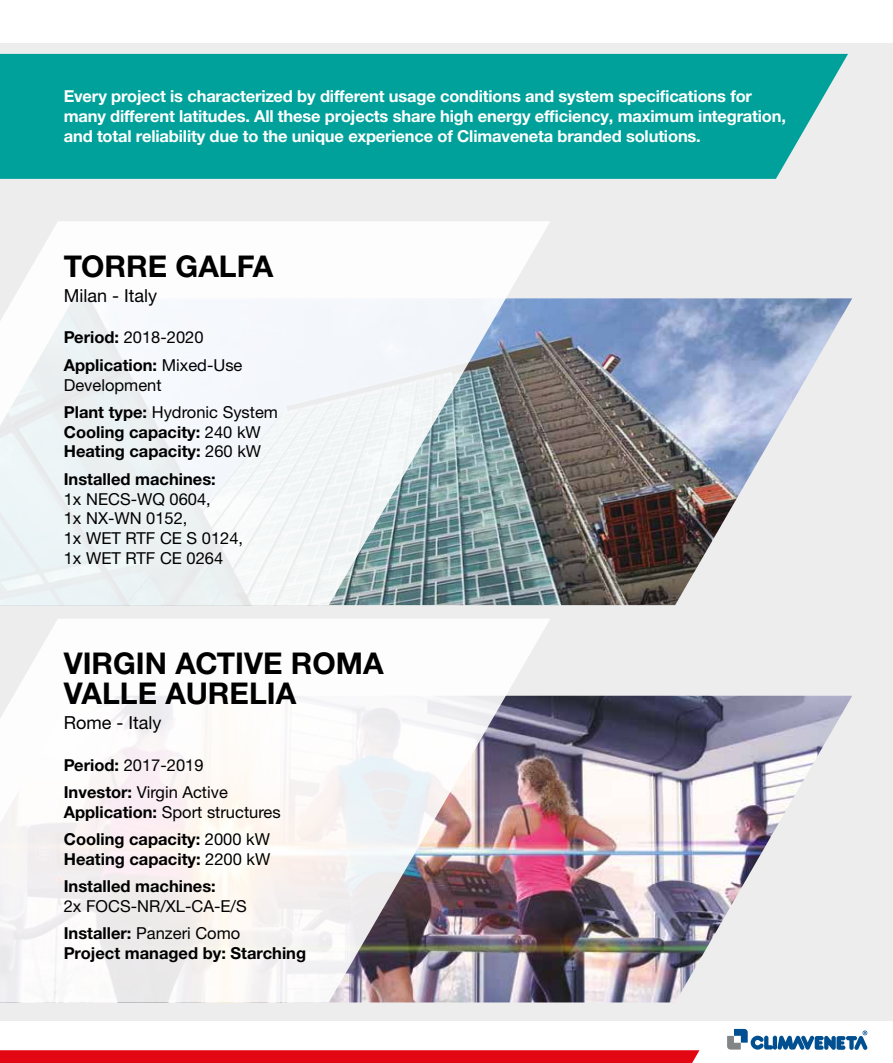
<style>
.page{position:relative;width:893px;height:1063px;background:#fff}
.page>*{position:absolute;margin:0;border:0;box-sizing:border-box;transform-origin:0 0}
.t1{font:700 30px/30px "Helvetica Neue LTW1 G";color:#000}
.t2{font:18px "Helvetica Neue LT Std";color:#000}
.t3{font:700 16.5px/19.8px "Helvetica Neue LTW1 G";letter-spacing:-.01em;color:#fff}
.t4{font:16.5px/27.3px "Helvetica Neue LT Std";color:#000}
.t5{font:700 16.5px/19.8px "Helvetica Neue LTW1 G";color:#000}
.s1{font-family:"Helvetica Neue LTW1 G";font-weight:700}
.s2{font-family:"Helvetica Neue LT Std";font-weight:400}
</style>
<div class="page">
<div style="left:0;top:43px;width:893px;height:977px;background:#ededed"></div>
<svg style="left:0;top:1050px;width:699px;height:13px;background:#e30b18"></svg>
<svg style="left:727px;top:1029px;width:140px;height:21px"></svg>
<div style="left:0;top:54px;width:848px;height:125px;background:#00a19a"></div>
<img style="left:550px;top:298px;width:302px;height:307px">
<img style="left:550px;top:696px;width:302px;height:306px">
<svg style="left:0;top:221px;width:550px;height:384px;fill:#f2f5f7"></svg>
<img style="left:0;top:619px;width:550px;height:383px">
<p class="t3" style="left:64px;top:87px;width:724px">Every project is characterized by different usage conditions and system specifications for many different latitudes. All these projects share high energy efficiency, maximum integration, and total reliability due to the unique experience of Climaveneta branded solutions.</p>
<h1 class="t1" style="left:64px;top:251px;width:211px">TORRE GALFA</h1>
<p class="t2" style="left:64px;top:285px;width:95px">Milan - Italy</p>
<p class="t4" style="left:64px;top:324px;width:141px"><span class="s1">Period:</span> 2018-2020</p>
<p class="t5" style="left:64px;top:355px;width:180px">Application: <span class="s2">Mixed-Use</span></p>
<p class="t4" style="left:64px;top:371px;width:216px">Development<br><span class="s1">Plant type:</span> Hydronic System</p>
<p class="t5" style="left:64px;top:422px;width:199px">Cooling capacity: <span class="s2">240 kW<br></span>Heating capacity: <span class="s2">260 kW</span></p>
<p class="t5" style="left:64px;top:469px;width:154px">Installed machines:</p>
<p class="t4" style="left:64px;top:489px;width:181px;line-height:19.8px">1x NECS-WQ 0604,<br>1x NX-WN 0152,<br>1x WET RTF CE S 0124,<br>1x WET RTF CE 0264</p>
<h1 class="t1" style="left:64px;top:648px;width:321px">VIRGIN ACTIVE ROMA<br>VALLE AURELIA</h1>
<p class="t2" style="left:64px;top:712px;width:99px">Rome - Italy</p>
<p class="t4" style="left:64px;top:751px;width:166px"><span class="s1">Period:</span> 2017-2019<br><span class="s1">Investor:</span> Virgin Active</p>
<p class="t4" style="left:64px;top:798px;width:218px"><span class="s1">Application:</span> Sport structures</p>
<p class="t5" style="left:64px;top:829px;width:208px">Cooling capacity: <span class="s2">2000 kW<br></span>Heating capacity: <span class="s2">2200 kW</span></p>
<p class="t5" style="left:64px;top:876px;width:154px">Installed machines:</p>
<p class="t4" style="left:64px;top:892px;width:185px">2x FOCS-NR/XL-CA-E/S<br><span class="s1">Installer:</span> Panzeri Como</p>
<p class="t5" style="left:64px;top:943px;width:244px">Project managed by: Starching</p>
</div>
